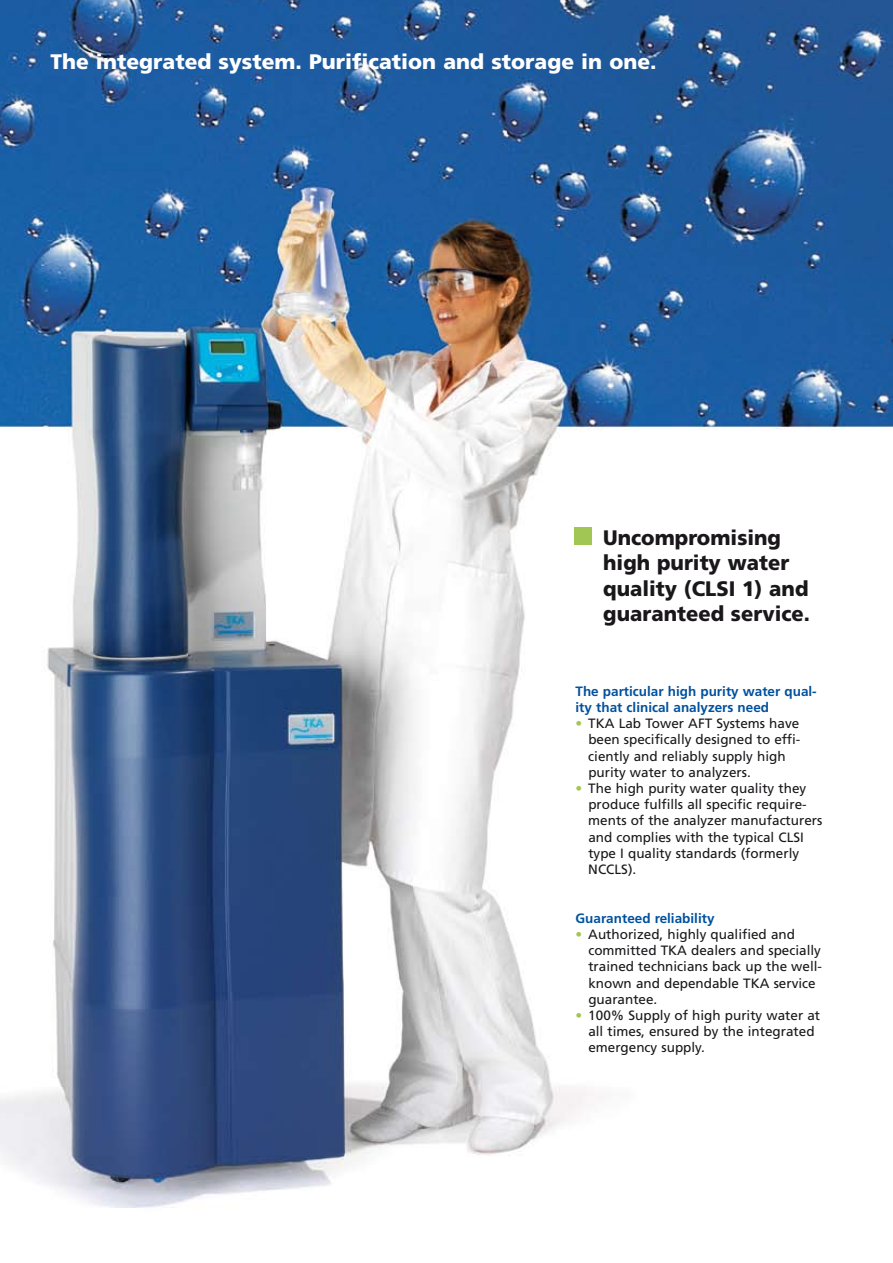
<style>
.page{position:relative;width:893px;height:1263px;background:#fff}
.page>*{position:absolute;margin:0;border:0;box-sizing:border-box;transform-origin:0 0}
.t1{font:900 21px/25.2px "Frutiger";color:#1a171b;scale:.96 1}
.t2{font:900 21px "Frutiger";color:#fff}
.t3{font:13.5px/16.2px "Frutiger";color:#1a171b}
.t4{font:700 13.5px/16.2px "Frutiger";color:#00519e}
.s1{color:#a2c653}
</style>
<div class="page">
<img style="left:0;top:0;width:893px;height:1208px">
<div style="left:574px;top:528px;width:17px;height:17px;background:#a2c653"></div>
<h1 class="t2" style="left:50px;top:49px;width:608px">The integrated system. Purification and storage in one.</h1>
<h1 class="t1" style="left:603px;top:525px;width:217px">Uncompromising high purity water quality (CLSI 1) and guaranteed service.</h1>
<p class="t4" style="left:576px;top:683px;width:243px">The particular high purity water qual&shy;ity that clinical analyzers need</p>
<p class="t3" style="left:588px;top:715px;width:214px;text-indent:-13px"><span class="s1">•</span> TKA Lab Tower AFT Systems have been specifically designed to effi&shy;ciently and reliably supply high purity water to analyzers.</p>
<p class="t3" style="left:588px;top:780px;width:236px;text-indent:-13px"><span class="s1">•</span> The high purity water quality they produce fulfills all specific require&shy;ments of the analyzer manufacturers and complies with the typical CLSI type I quality standards (formerly<br>NCCLS).</p>
<p class="t4" style="left:576px;top:910px;width:140px">Guaranteed reliability</p>
<p class="t3" style="left:588px;top:926px;width:235px;text-indent:-13px"><span class="s1">•</span> Authorized, highly qualified and committed TKA dealers and specially trained technicians back up the well&shy;known and dependable TKA service guarantee.</p>
<p class="t3" style="left:588px;top:1007px;width:233px;text-indent:-13px"><span class="s1">•</span> 100% Supply of high purity water at all times, ensured by the integrated emergency supply.</p>
</div>
